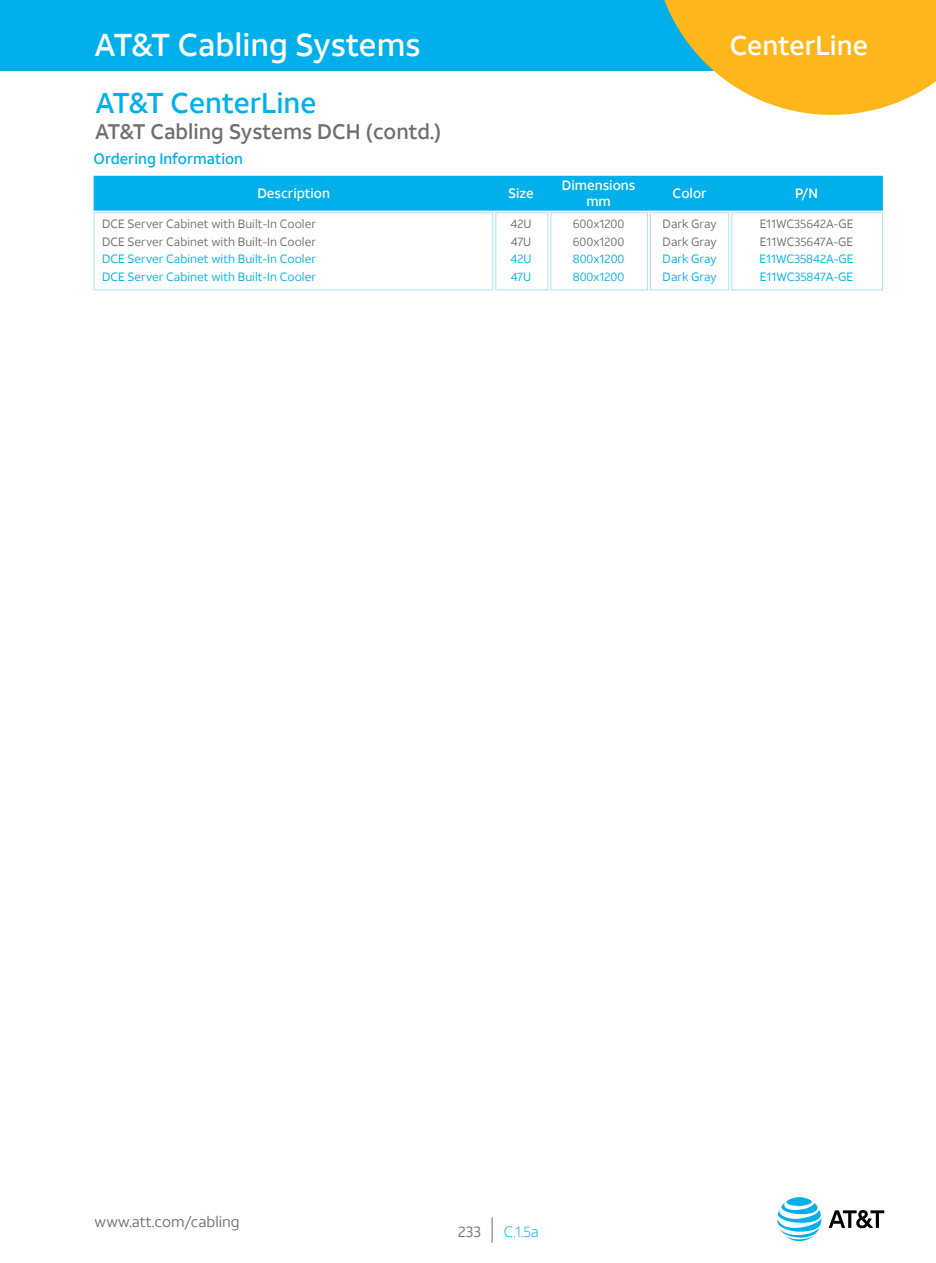
<style>
.page{position:relative;width:936px;height:1263px;background:#fff}
.page>*{position:absolute;margin:0;border:0;box-sizing:border-box;transform-origin:0 0}
.t1{font:500 31.5px "ATT Aleck Sans";color:#fff}
.t2{font:500 28.5px "ATT Aleck Sans";color:#00b0eb}
.t3{font:500 27px "ATT Aleck Sans";color:#fff}
.t4{font:500 21px "ATT Aleck Sans";color:#6d6e71}
.t5{font:15px "ATT Aleck Sans";color:#6d6e71}
.t6{font:500 15px "ATT Aleck Sans";color:#00b0eb}
.t7{font:300 15px "ATT Aleck Sans";color:#00b0eb}
.t8{font:500 13.5px/16.2px "ATT Aleck Sans";color:#fff;text-align:center}
.t9{font:12px "ATT Aleck Sans";color:#6d6e71}
.t10{font:12px "ATT Aleck Sans";color:#00b0eb}
</style>
<div class="page">
<div style="left:0;top:0;width:776px;height:71px;background:#00b0eb"></div>
<svg style="left:664px;top:0;width:271px;height:115px"></svg>
<svg style="left:828px;top:1210px;width:56px;height:18px"></svg>
<svg style="left:777px;top:1197px;width:44px;height:44px"></svg>
<svg style="left:492px;top:1217px;width:1px;height:26px"></svg>
<div style="left:94px;top:176px;width:788px;height:35px;background:#00b0eb"></div>
<h1 class="t1" style="left:95px;top:25px;width:327px">AT&amp;T Cabling Systems</h1>
<h3 class="t3" style="left:729px;top:29px;width:140px">CenterLine</h3>
<h2 class="t2" style="left:95px;top:85px;width:223px">AT&amp;T CenterLine</h2>
<h3 class="t4" style="left:95px;top:119px;width:348px">AT&amp;T Cabling Systems DCH (contd.)</h3>
<p class="t6" style="left:94px;top:150px;width:151px">Ordering Information</p>
<p class="t8" style="left:257px;top:185px;width:74px">Description</p>
<p class="t8" style="left:508px;top:185px;width:27px">Size</p>
<p class="t8" style="left:562px;top:177px;width:75px">Dimensions mm</p>
<p class="t8" style="left:672px;top:185px;width:36px">Color</p>
<p class="t8" style="left:795px;top:185px;width:24px">P/N</p>
<p class="t9" style="left:102px;top:217px;width:215px">DCE Server Cabinet with Built-In Cooler</p>
<p class="t9" style="left:510px;top:217px;width:23px">42U</p>
<p class="t9" style="left:573px;top:217px;width:53px">600x1200</p>
<p class="t9" style="left:662px;top:217px;width:55px">Dark Gray</p>
<p class="t9" style="left:759px;top:217px;width:95px">E11WC35642A-GE</p>
<p class="t9" style="left:102px;top:234px;width:215px">DCE Server Cabinet with Built-In Cooler</p>
<p class="t9" style="left:510px;top:234px;width:22px">47U</p>
<p class="t9" style="left:573px;top:234px;width:53px">600x1200</p>
<p class="t9" style="left:662px;top:234px;width:55px">Dark Gray</p>
<p class="t9" style="left:760px;top:234px;width:95px">E11WC35647A-GE</p>
<p class="t10" style="left:102px;top:252px;width:215px">DCE Server Cabinet with Built-In Cooler</p>
<p class="t10" style="left:510px;top:252px;width:23px">42U</p>
<p class="t10" style="left:572px;top:252px;width:53px">800x1200</p>
<p class="t10" style="left:662px;top:252px;width:55px">Dark Gray</p>
<p class="t10" style="left:759px;top:252px;width:95px">E11WC35842A-GE</p>
<p class="t10" style="left:102px;top:269px;width:215px">DCE Server Cabinet with Built-In Cooler</p>
<p class="t10" style="left:510px;top:269px;width:22px">47U</p>
<p class="t10" style="left:572px;top:269px;width:53px">800x1200</p>
<p class="t10" style="left:662px;top:269px;width:55px">Dark Gray</p>
<p class="t10" style="left:759px;top:269px;width:95px">E11WC35847A-GE</p>
<p class="t5" style="left:95px;top:1212px;width:147px">www.att.com/cabling</p>
<p class="t5" style="left:458px;top:1222px;width:24px">233</p>
<p class="t7" style="left:504px;top:1223px;width:36px">C.1.5a</p>
</div>
